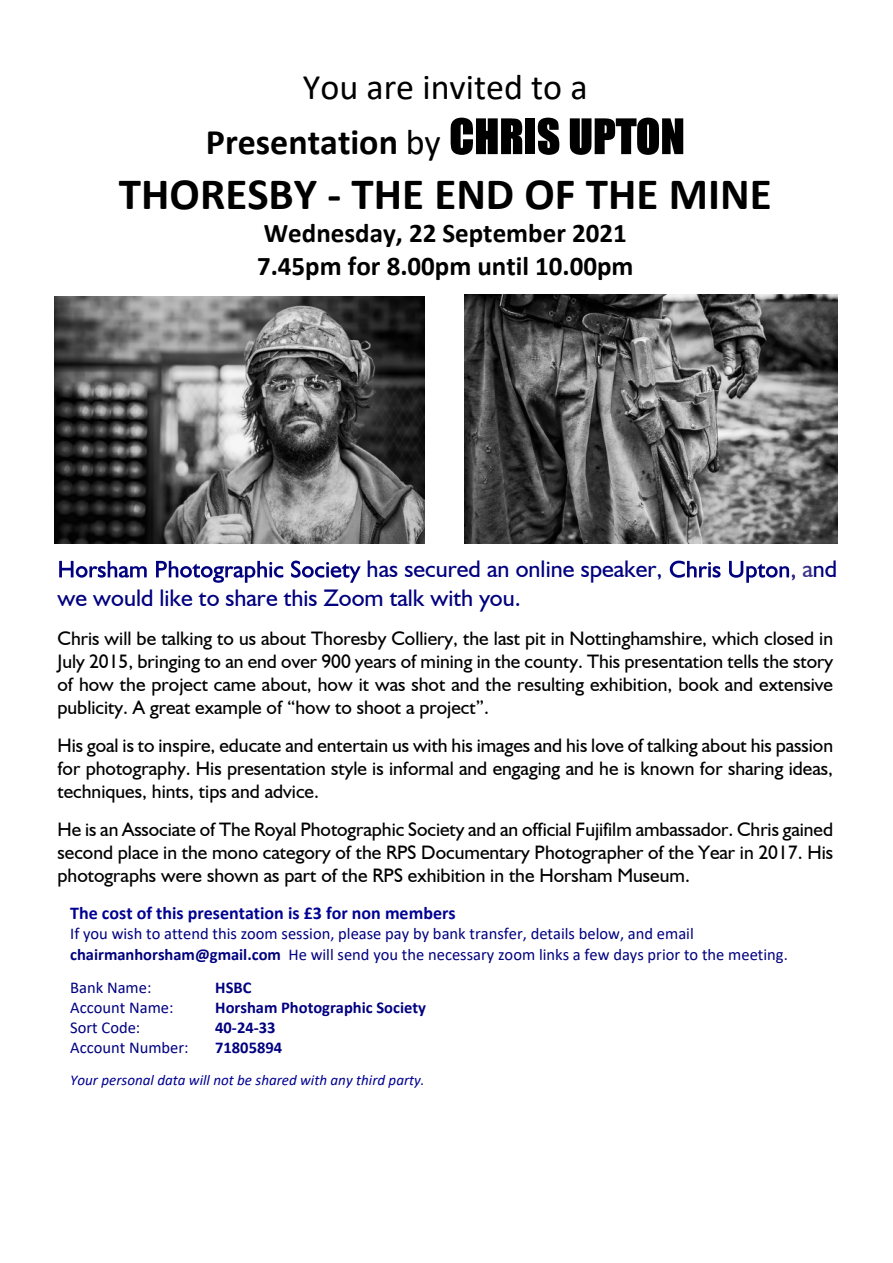
<style>
.page{position:relative;width:893px;height:1263px;background:#fff}
.page>*{position:absolute;margin:0;border:0;box-sizing:border-box;transform-origin:0 0}
.t1{font:700 45px "Calibri";color:#000}
.t2{font:36px/55.1px "Calibri";color:#000}
.t3{font:700 27px/33px "Calibri";color:#000}
.t4{font:24px "Humanist 521 BT";color:#000080}
.t5{font:19.5px/23.2px "Humanist 521 BT";color:#000;text-align:justify}
.t6{font:700 18px "Calibri";color:#000092}
.t7{font:16.5px/20.1px "Calibri";color:#000080}
.t8{font:700 16.5px "Calibri";color:#000080}
.t9{font:italic 15px "Calibri";color:#000092}
.s1{font-weight:700}
.s2{color:#3a3286}
</style>
<div class="page">
<svg style="left:451px;top:118px;width:71px;height:37px"></svg>
<div style="left:525px;top:118px;width:10px;height:36px;background:#000"></div>
<svg style="left:538px;top:118px;width:21px;height:37px"></svg>
<svg style="left:570px;top:118px;width:113px;height:37px"></svg>
<svg style="left:59px;top:561px;width:88px;height:17px"></svg>
<svg style="left:156px;top:561px;width:127px;height:22px"></svg>
<svg style="left:291px;top:561px;width:70px;height:22px"></svg>
<svg style="left:670px;top:561px;width:51px;height:17px"></svg>
<svg style="left:729px;top:561px;width:66px;height:22px"></svg>
<img style="left:464px;top:295px;width:374px;height:249px">
<img style="left:54px;top:297px;width:371px;height:247px">
<h2 class="t2" style="left:206px;top:63px;width:383px;text-indent:97px">You are invited to a<br><span class="s1">Presentation</span> by</h2>
<h1 class="t1" style="left:119px;top:175px;width:654px">THORESBY - THE END OF THE MINE</h1>
<h3 class="t3" style="left:257px;top:219px;width:378px">Wednesday, 22 September 2021<br>7.45pm for 8.00pm until 10.00pm</h3>
<p class="t4" style="left:367px;top:559px;width:297px">has secured an online speaker,</p>
<p class="t4" style="left:803px;top:559px;width:36px"><span class="s2">a</span>nd</p>
<p class="t4" style="left:57px;top:588px;width:465px">we would like to share this Zoom talk with you.</p>
<p class="t5" style="left:57px;top:628px;width:777px">Chris will be talking to us about Thoresby Colliery, the last pit in Nottinghamshire, which closed in July 2015, bringing to an end over 900 years of mining in the county. This presentation tells the story of how the project came about, how it was shot and the resulting exhibition, book and extensive publicity. A great example of “how to shoot a project”.</p>
<p class="t5" style="left:57px;top:735px;width:777px">His goal is to inspire, educate and entertain us with his images and his love of talking about his passion for photography. His presentation style is informal and engaging and he is known for sharing ideas, techniques, hints, tips and advice.</p>
<p class="t5" style="left:57px;top:819px;width:777px">He is an Associate of The Royal Photographic Society and an official Fujifilm ambassador. Chris gained second place in the mono category of the RPS Documentary Photographer of the Year in 2017. His photographs were shown as part of the RPS exhibition in the Horsham Museum.</p>
<p class="t6" style="left:70px;top:905px;width:387px">The cost of this presentation is £3 for non members</p>
<p class="t7" style="left:70px;top:925px;width:719px">If you wish to attend this zoom session, please pay by bank transfer, details below, and email <span class="s1">chairmanhorsham@gmail.com</span> He will send you the necessary zoom links a few days prior to the meeting.</p>
<p class="t7" style="left:70px;top:978px;width:83px">Bank Name:</p>
<p class="t8" style="left:215px;top:980px;width:38px">HSBC</p>
<p class="t7" style="left:70px;top:998px;width:105px">Account Name:</p>
<p class="t8" style="left:215px;top:1000px;width:212px">Horsham Photographic Society</p>
<p class="t7" style="left:70px;top:1019px;width:72px">Sort Code:</p>
<p class="t8" style="left:215px;top:1020px;width:62px">40-24-33</p>
<p class="t7" style="left:70px;top:1039px;width:120px">Account Number:</p>
<p class="t8" style="left:215px;top:1041px;width:68px">71805894</p>
<p class="t9" style="left:70px;top:1073px;width:356px">Your personal data will not be shared with any third party.</p>
</div>
